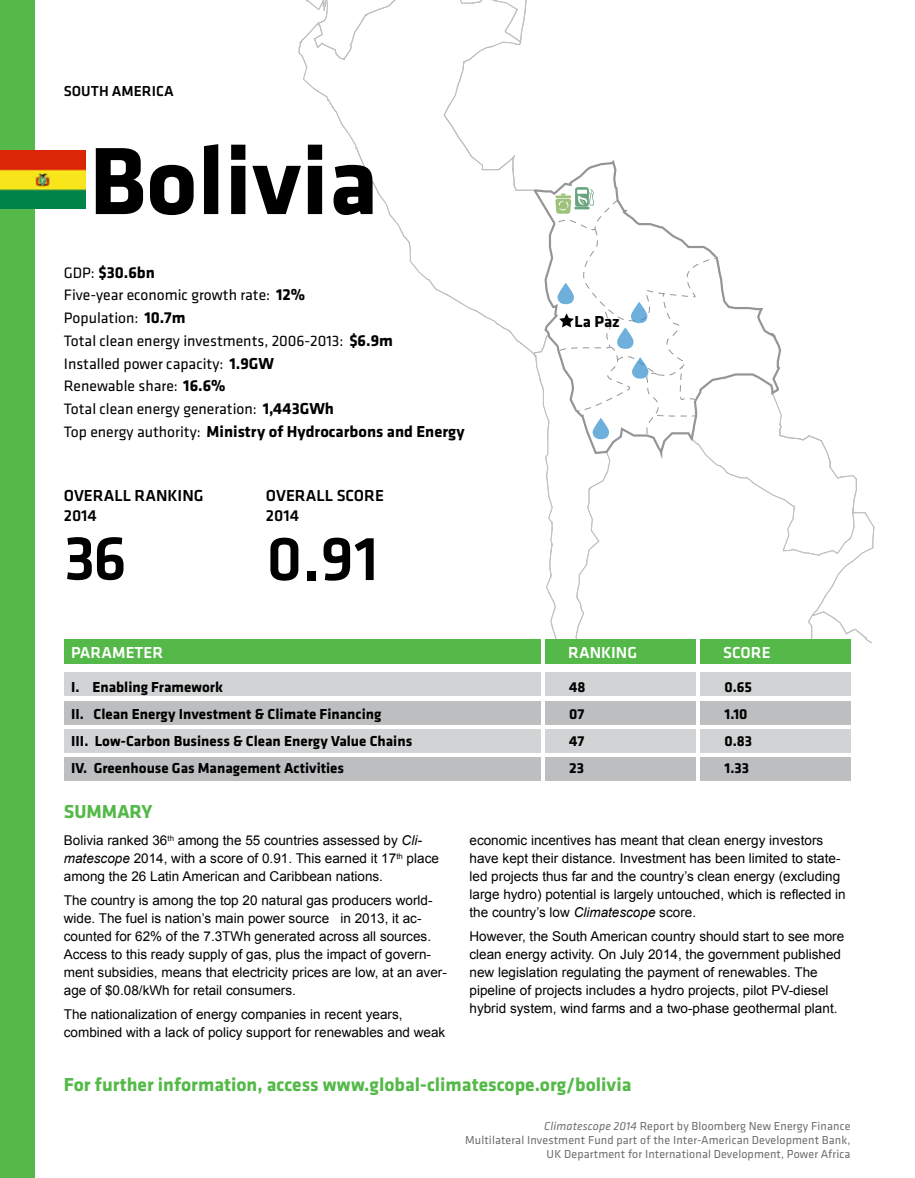
<style>
.page{position:relative;width:915px;height:1178px;background:#fff}
.page>*{position:absolute;margin:0;border:0;box-sizing:border-box;transform-origin:0 0}
.t1{font:700 99px "Klavika";color:#000}
.t2{font:500 64.65px "Klavika";color:#000}
.t3{font:700 19.5px "Klavika";color:#54b948}
.t4{font:700 16.5px "Klavika";color:#000}
.t5{font:500 16.5px/19.5px "Klavika";color:#000}
.t6{font:500 16.5px "Klavika";color:#fff}
.t7{font:15.6px/22.8px "Klavika";color:#000}
.t8{font:700 15px/27px "Klavika";color:#000}
.t9{font:500 15px "Klavika";color:#000}
.t10{font:13.5px/18px "Arial";color:#000}
.t11{font:12px/14.4px "Klavika";letter-spacing:.01em;color:#6d6e71;text-align:right}
.s1{font-weight:400;font-size:15.6px}
.s2{font-weight:700;font-size:16.5px}
.s3{font-style:italic}
</style>
<div class="page">
<svg style="left:299px;top:0;width:228px;height:171px"></svg>
<div style="left:64px;top:672px;width:786px;height:24px;background:#d1d3d4"></div>
<div style="left:64px;top:729px;width:786px;height:24px;background:#d1d3d4"></div>
<div style="left:64px;top:701px;width:786px;height:24px;background:#bcbec0"></div>
<div style="left:64px;top:757px;width:786px;height:24px;background:#bcbec0"></div>
<div style="left:64px;top:639px;width:786px;height:25px;background:#54b948"></div>
<hr style="left:541px;top:639px;width:4px;height:144px;background:#fff">
<hr style="left:696px;top:639px;width:4px;height:144px;background:#fff">
<div style="left:0;top:0;width:34px;height:1178px;background:#54b948"></div>
<img style="left:0;top:151px;width:85px;height:58px">
<svg style="left:533px;top:187px;width:342px;height:455px"></svg>
<p class="t9" style="left:64px;top:81px;width:111px">SOUTH AMERICA</p>
<h1 class="t1" style="left:89px;top:110px;width:290px">Bolivia</h1>
<p class="t4" style="left:64px;top:260px;width:93px"><span class="s1">GDP:</span> $30.6bn</p>
<p class="t7" style="left:64px;top:283px;width:330px">Five-year economic growth rate: <span class="s2">12%<br></span>Population: <span class="s2">10.7m<br></span>Total clean energy investments, 2006-2013: <span class="s2">$6.9m </span>Installed power capacity: <span class="s2">1.9GW<br></span>Renewable share: <span class="s2">16.6%<br></span>Total clean energy generation: <span class="s2">1,443GWh</span></p>
<p class="t4" style="left:64px;top:420px;width:402px"><span class="s1">Top energy authority:</span> Ministry of Hydrocarbons and Energy</p>
<p class="t5" style="left:64px;top:486px;width:141px">OVERALL RANKING<br>2014</p>
<h2 class="t2" style="left:64px;top:514px;width:65px">36</h2>
<h2 class="t2" style="left:266px;top:515px;width:114px">0.91</h2>
<p class="t5" style="left:266px;top:486px;width:119px">OVERALL SCORE<br>2014</p>
<p class="t4" style="left:574px;top:310px;width:47px">La Paz</p>
<p class="t6" style="left:71px;top:641px;width:93px">PARAMETER</p>
<p class="t6" style="left:568px;top:641px;width:70px">RANKING</p>
<p class="t6" style="left:723px;top:641px;width:49px">SCORE</p>
<p class="t8" style="left:71px;top:673px;width:342px">I. Enabling Framework<br>II. Clean Energy Investment &amp; Climate Financing<br>III. Low-Carbon Business &amp; Clean Energy Value Chains IV. Greenhouse Gas Management Activities</p>
<p class="t8" style="left:569px;top:673px;width:18px;text-align:justify">48<br>07<br>47<br>23</p>
<p class="t8" style="left:724px;top:673px;width:29px">0.65<br>1.10<br>0.83<br>1.33</p>
<h3 class="t3" style="left:64px;top:797px;width:90px">SUMMARY</h3>
<p class="t10" style="left:64px;top:832px;width:376px">Bolivia ranked 36<sup>th</sup> among the 55 countries assessed by <span class="s3">Cli&shy;matescope</span> 2014, with a score of 0.91. This earned it 17<sup>th</sup> place among the 26 Latin American and Caribbean nations.</p>
<p class="t10" style="left:64px;top:892px;width:384px">The country is among the top 20 natural gas producers world&shy;wide. The fuel is nation’s main power source in 2013, it ac&shy;counted for 62% of the 7.3TWh generated across all sources.<br>Access to this ready supply of gas, plus the impact of govern&shy;ment subsidies, means that electricity prices are low, at an aver&shy;age of $0.08/kWh for retail consumers.</p>
<p class="t10" style="left:64px;top:1006px;width:383px">The nationalization of energy companies in recent years, combined with a lack of policy support for renewables and weak</p>
<p class="t10" style="left:469px;top:832px;width:377px">economic incentives has meant that clean energy investors have kept their distance. Investment has been limited to state&shy;led projects thus far and the country’s clean energy (excluding large hydro) potential is largely untouched, which is reflected in the country’s low <span class="s3">Climatescope</span> score.</p>
<p class="t10" style="left:469px;top:928px;width:376px">However, the South American country should start to see more clean energy activity. On July 2014, the government published new legislation regulating the payment of renewables. The pipeline of projects includes a hydro projects, pilot PV-diesel hybrid system, wind farms and a two-phase geothermal plant.</p>
<h3 class="t3" style="left:64px;top:1070px;width:569px">For further information, access www.global-climatescope.org/bolivia</h3>
<p class="t11" style="left:465px;top:1118px;width:386px"><span class="s3">Climatescope 2014</span> Report by Bloomberg New Energy Finance<br>Multilateral Investment Fund part of the Inter-American Development Bank,<br>UK Department for International Development, Power Africa</p>
</div>
